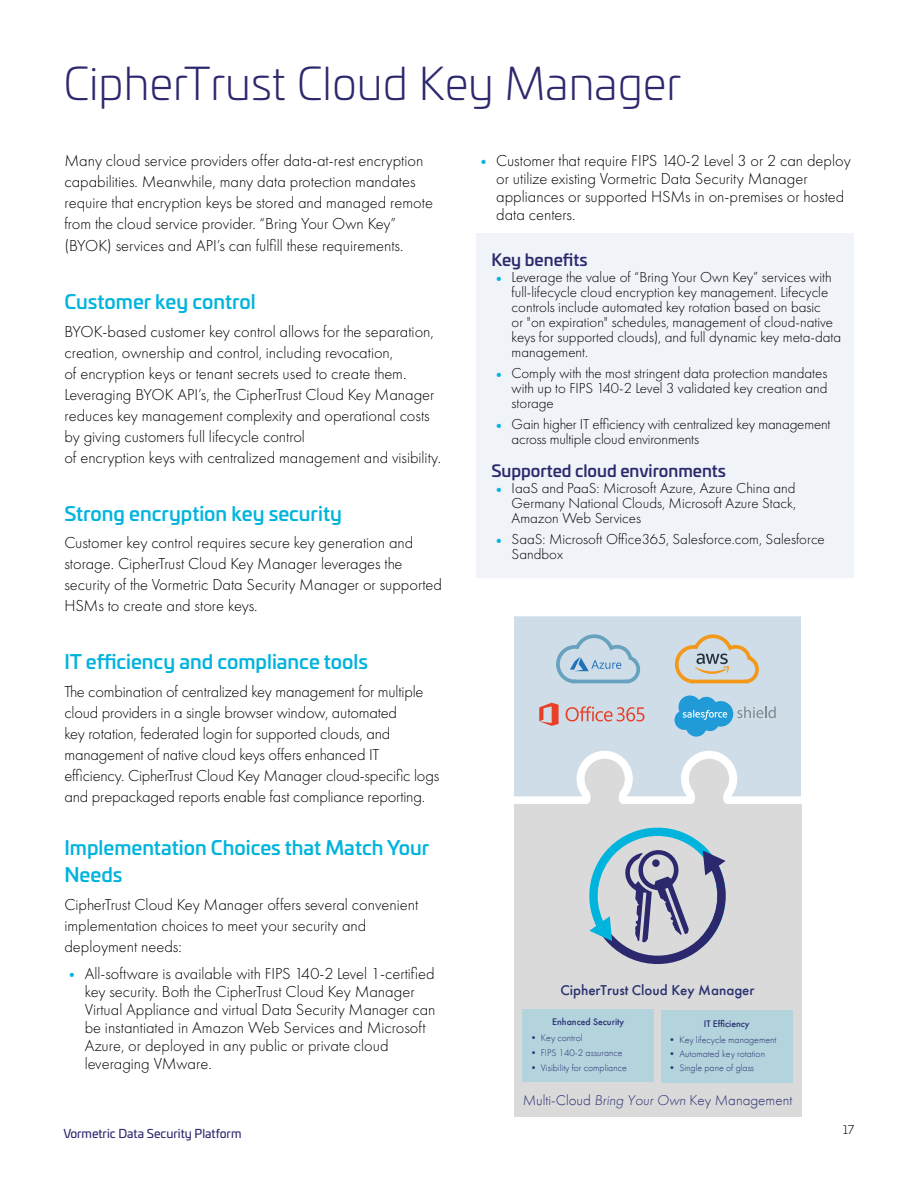
<style>
.page{position:relative;width:918px;height:1188px;background:#fff}
.page>*{position:absolute;margin:0;border:0;box-sizing:border-box;transform-origin:0 0}
.t1{font:300 45px "Univia Pro";color:#2c286d}
.t2{font:500 19.5px/27px "Univia Pro";color:#00b4dd}
.t3{font:300 16.5px/21px "Futura PT";color:#000}
.t4{font:500 16.5px "Univia Pro";color:#2c286d}
.t5{font:300 15px/15px "Futura PT";color:#000}
.t6{font:300 14.7px "Futura PT";color:#293170}
.t7{font:500 14.7px "Futura PT";color:#293170}
.t8{font:12px "Univia Pro";color:#2c286d}
.t9{font:300 12px "Univia Pro";color:#000}
.t10{font:300 9.9px "Futura PT";color:#293170}
.t11{font:500 9.9px "Futura PT";color:#293170}
.s1{font-weight:700;color:#00b4dd}
.s2{font-style:italic}
</style>
<div class="page">
<div style="left:477px;top:234px;width:377px;height:344px;background:#f0f3f8"></div>
<div style="left:514px;top:616px;width:287px;height:180px;background:#cfdde8"></div>
<div style="left:514px;top:805px;width:287px;height:312px;background:#dadada"></div>
<svg style="left:582px;top:759px;width:45px;height:46px"></svg>
<svg style="left:687px;top:759px;width:44px;height:46px"></svg>
<svg style="left:554px;top:632px;width:88px;height:53px;background:#b6cedf"></svg>
<svg style="left:673px;top:633px;width:88px;height:52px;background:#d0cabb"></svg>
<svg style="left:566px;top:706px;width:78px;height:16px"></svg>
<svg style="left:539px;top:703px;width:20px;height:23px"></svg>
<svg style="left:675px;top:696px;width:101px;height:41px;background:#8ac1de"></svg>
<svg style="left:589px;top:827px;width:137px;height:137px"></svg>
<div style="left:523px;top:1009px;width:131px;height:73px;background:#b3d3dd"></div>
<div style="left:661px;top:1010px;width:131px;height:73px;background:#b3d3dd"></div>
<h1 class="t1" style="left:63px;top:51px;width:619px">CipherTrust Cloud Key Manager</h1>
<p class="t3" style="left:64px;top:150px;width:370px">Many cloud service providers offer data-at-rest encryption capabilities. Meanwhile, many data protection mandates require that encryption keys be stored and managed remote from the cloud service provider. “Bring Your Own Key”</p>
<p class="t3" style="left:64px;top:236px;width:340px">(BYOK) services and API’s can fulfill these requirements.</p>
<p class="t2" style="left:64px;top:287px;width:193px">Customer key control</p>
<p class="t3" style="left:64px;top:321px;width:378px">BYOK-based customer key control allows for the separation, creation, ownership and control, including revocation,<br>of encryption keys or tenant secrets used to create them.<br>Leveraging BYOK API’s, the CipherTrust Cloud Key Manager reduces key management complexity and operational costs by giving customers full lifecycle control<br>of encryption keys with centralized management and visibility.</p>
<p class="t2" style="left:64px;top:499px;width:279px">Strong encryption key security</p>
<p class="t3" style="left:64px;top:533px;width:379px">Customer key control requires secure key generation and storage. CipherTrust Cloud Key Manager leverages the security of the Vormetric Data Security Manager or supported HSMs to create and store keys.</p>
<p class="t2" style="left:64px;top:647px;width:305px">IT efficiency and compliance tools</p>
<p class="t3" style="left:64px;top:681px;width:376px">The combination of centralized key management for multiple cloud providers in a single browser window, automated<br>key rotation, federated login for supported clouds, and management of native cloud keys offers enhanced IT efficiency. CipherTrust Cloud Key Manager cloud-specific logs and prepackaged reports enable fast compliance reporting.</p>
<p class="t2" style="left:64px;top:833px;width:366px">Implementation Choices that Match Your<br>Needs</p>
<p class="t3" style="left:64px;top:894px;width:355px">CipherTrust Cloud Key Manager offers several convenient implementation choices to meet your security and deployment needs:</p>
<p class="t3" style="left:85px;top:964px;width:352px;line-height:18px;text-indent:-20px"><sub>•</sub> All-software is available with FIPS 140-2 Level 1-certified key security. Both the CipherTrust Cloud Key Manager Virtual Appliance and virtual Data Security Manager can be instantiated in Amazon Web Services and Microsoft Azure, or deployed in any public or private cloud leveraging VMware.</p>
<p class="t3" style="left:496px;top:152px;width:356px;line-height:18px;text-indent:-20px"><sub>•</sub> Customer that require FIPS 140-2 Level 3 or 2 can deploy or utilize existing Vormetric Data Security Manager appliances or supported HSMs in on-premises or hosted data centers.</p>
<p class="t4" style="left:491px;top:247px;width:98px">Key benefits</p>
<p class="t5" style="left:512px;top:270px;width:331px;text-indent:-20px"><span class="s1">•</span> Leverage the value of “Bring Your Own Key” services with full-lifecycle cloud encryption key management. Lifecycle controls include automated key rotation based on basic<br>or "on expiration" schedules, management of cloud-native keys for supported clouds), and full dynamic key meta-data management.</p>
<p class="t5" style="left:512px;top:366px;width:317px;text-align:justify;text-indent:-20px"><span class="s1">•</span> Comply with the most stringent data protection mandates with up to FIPS 140-2 Level 3 validated key creation and storage</p>
<p class="t5" style="left:512px;top:417px;width:320px;text-indent:-20px"><span class="s1">•</span> Gain higher IT efficiency with centralized key management across multiple cloud environments</p>
<p class="t4" style="left:491px;top:458px;width:236px">Supported cloud environments</p>
<p class="t5" style="left:512px;top:481px;width:286px;text-align:justify;text-indent:-20px"><span class="s1">•</span> IaaS and PaaS: Microsoft Azure, Azure China and Germany National Clouds, Microsoft Azure Stack, Amazon Web Services</p>
<p class="t5" style="left:512px;top:532px;width:315px;text-indent:-20px"><span class="s1">•</span> SaaS: Microsoft Office365, Salesforce.com, Salesforce<br>Sandbox</p>
<p class="t7" style="left:560px;top:981px;width:196px">CipherTrust Cloud Key Manager</p>
<p class="t11" style="left:552px;top:1016px;width:74px">Enhanced Security</p>
<p class="t10" style="left:529px;top:1033px;width:55px">• Key control</p>
<p class="t10" style="left:529px;top:1047px;width:95px">• FIPS 140-2 assurance</p>
<p class="t10" style="left:529px;top:1062px;width:100px">• Visibility for compliance</p>
<p class="t11" style="left:704px;top:1017px;width:47px">IT Efficiency</p>
<p class="t10" style="left:667px;top:1034px;width:111px">• Key lifecycle management</p>
<p class="t10" style="left:667px;top:1048px;width:99px">• Automated key rotation</p>
<p class="t10" style="left:667px;top:1062px;width:89px">• Single pane of glass</p>
<p class="t6" style="left:523px;top:1092px;width:271px">Multi-Cloud <span class="s2">Bring Your Own</span> Key Management</p>
<p class="t8" style="left:63px;top:1125px;width:180px">Vormetric Data Security Platform</p>
<p class="t9" style="left:843px;top:1121px;width:13px">17</p>
</div>
